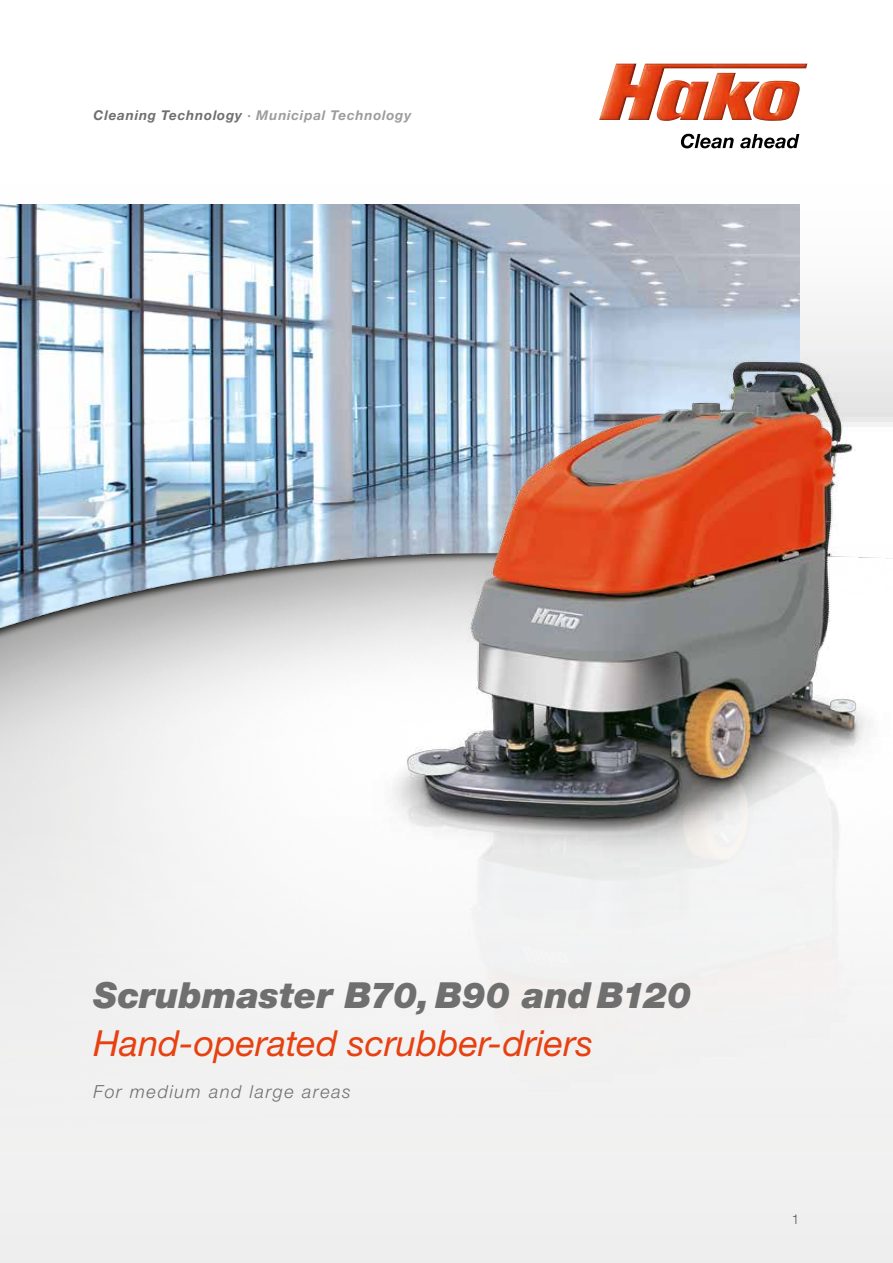
<style>
.page{position:relative;width:893px;height:1263px;background:#fff}
.page>*{position:absolute;margin:0;border:0;box-sizing:border-box;transform-origin:0 0}
.t1{font:italic 36px "Helvetica Neue LT Std";color:#e74011}
.t2{font:italic 900 36px "Helvetica Neue LT Std";color:#706f6f}
.t3{font:italic 300 18px "Helvetica Neue LT Std";letter-spacing:.09em;color:#706f6f}
.t4{font:italic 700 13.5px "Helvetica Neue LT Std";letter-spacing:.06em;color:#9d9d9c}
.t5{font:300 13.5px "Helvetica Neue LT Std";color:#575756}
.s1{color:#706f6f}
</style>
<div class="page">
<img style="left:0;top:204px;width:799px;height:315px">
<img style="left:0;top:519px;width:893px;height:744px">
<img style="left:348px;top:324px;width:545px;height:876px">
<img style="left:599px;top:64px;width:208px;height:57px">
<img style="left:681px;top:134px;width:118px;height:14px">
<p class="t4" style="left:94px;top:107px;width:319px"><span class="s1">Cleaning Technology</span> · Municipal Technology</p>
<h1 class="t2" style="left:94px;top:973px;width:600px">Scrubmaster B70, B90 and B120</h1>
<h1 class="t1" style="left:94px;top:1022px;width:501px">Hand-operated scrubber-driers</h1>
<h2 class="t3" style="left:94px;top:1081px;width:259px">For medium and large areas</h2>
<p class="t5" style="left:792px;top:1211px;width:9px">1</p>
</div>
